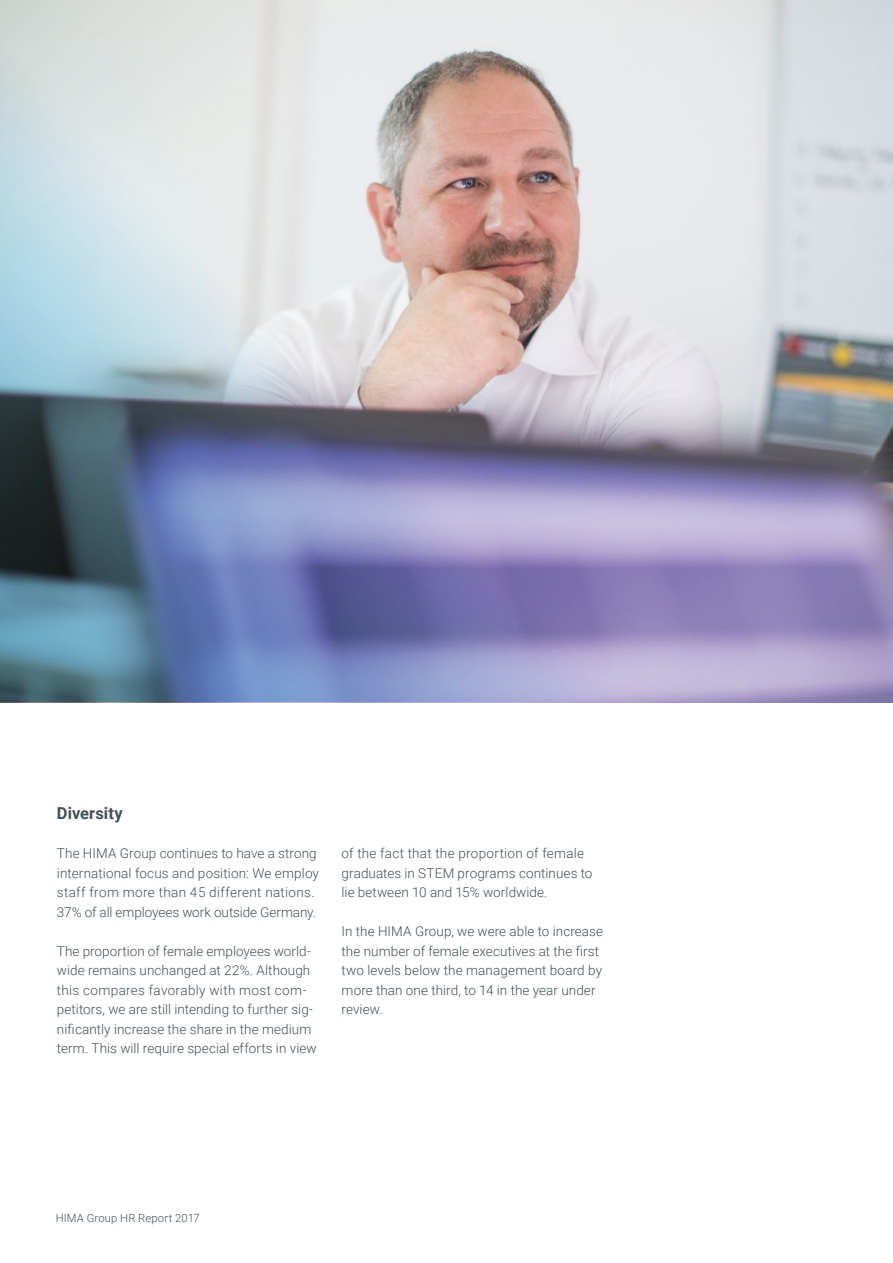
<style>
.page{position:relative;width:893px;height:1263px;background:#fff}
.page>*{position:absolute;margin:0;border:0;box-sizing:border-box;transform-origin:0 0}
.t1{font:700 16.5px "Roboto";letter-spacing:.005em;color:#445055}
.t2{font:300 13.5px/19.5px "Roboto";letter-spacing:.005em;color:#445055}
.t3{font:300 11.25px "Roboto";letter-spacing:.015em;color:#445055}
</style>
<div class="page">
<img style="left:0;top:0;width:893px;height:702px">
<p class="t1" style="left:57px;top:802px;width:67px">Diversity</p>
<p class="t2" style="left:57px;top:843px;width:264px">The HIMA Group continues to have a strong international focus and position: We employ staff from more than 45 different nations.<br>37% of all employees work outside Germany.</p>
<p class="t2" style="left:57px;top:940px;width:261px">The proportion of female employees world&shy;wide remains unchanged at 22%. Although this compares favorably with most com&shy;petitors, we are still intending to further sig&shy;nificantly increase the share in the medium term. This will require special efforts in view</p>
<p class="t2" style="left:342px;top:843px;width:252px">of the fact that the proportion of female graduates in STEM programs continues to lie between 10 and 15% worldwide.</p>
<p class="t2" style="left:342px;top:921px;width:263px">In the HIMA Group, we were able to increase the number of female executives at the first two levels below the management board by more than one third, to 14 in the year under review.</p>
<p class="t3" style="left:56px;top:1210px;width:146px">HIMA Group HR Report 2017</p>
</div>
